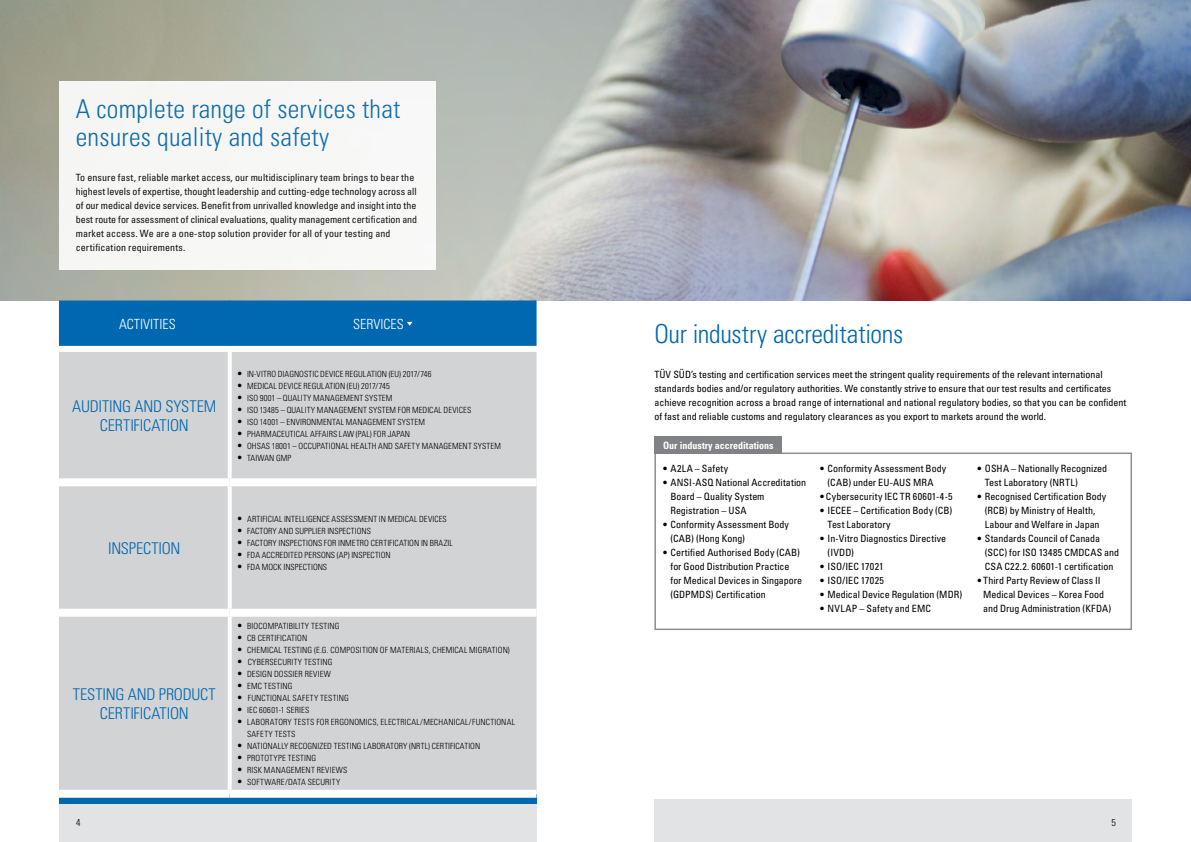
<style>
.page{position:relative;width:1191px;height:842px;background:#fff}
.page>*{position:absolute;margin:0;border:0;box-sizing:border-box;transform-origin:0 0}
.t1{font:26px/28px "Univers LTCYR 47 Light Cond";letter-spacing:.01em;color:#0067b1}
.t2{font:26px "Univers LTCYR 47 Light Cond";letter-spacing:-.01em;color:#0067b1}
.t3{font:16.2px/18.9px "Univers LTCYR 47 Light Cond";letter-spacing:-.01em;color:#0067b1;text-align:center}
.t4{font:14px "Univers LTCYR 47 Light Cond";color:#fff}
.t5{font:condensed 10px/14px "Univers LTCYR 57";color:#000}
.t6{font:10px "Univers LTCYR 67 Bold Cond";color:#fff}
.t7{font:condensed 10px "Univers LTCYR 57";letter-spacing:.02em;color:#000}
.t8{font:10px "Univers LTCYR 47 Light Cond";color:#000}
.t9{font:8.5px/12px "Univers LTCYR 47 Light Cond";letter-spacing:.015em;color:#000}
.s1{font-family:"Univers LTCYR 57";font-stretch:condensed;font-size:10px}
</style>
<div class="page">
<img style="left:0;top:0;width:1191px;height:300px">
<div style="left:59px;top:800px;width:478px;height:42px;background:#e2e3e4"></div>
<div style="left:59px;top:81px;width:376px;height:188px;background:#f7f7f5"></div>
<div style="left:59px;top:300px;width:477px;height:46px;background:#0067b1"></div>
<div style="left:59px;top:352px;width:477px;height:438px;background:#d1d3d4"></div>
<div style="left:59px;top:794px;width:477px;height:10px;background:#0067b1"></div>
<svg style="left:228px;top:352px;width:4px;height:126px"></svg>
<svg style="left:228px;top:486px;width:4px;height:123px"></svg>
<svg style="left:228px;top:617px;width:4px;height:173px"></svg>
<div style="left:59px;top:478px;width:171px;height:8px;background:#fff"></div>
<div style="left:230px;top:478px;width:306px;height:8px;background:#fff"></div>
<div style="left:59px;top:609px;width:171px;height:8px;background:#fff"></div>
<div style="left:230px;top:609px;width:306px;height:8px;background:#fff"></div>
<div style="left:59px;top:790px;width:171px;height:8px;background:#fff"></div>
<div style="left:230px;top:790px;width:306px;height:8px;background:#fff"></div>
<div style="left:654px;top:800px;width:478px;height:42px;background:#e2e3e4"></div>
<div style="left:654px;top:452px;width:478px;height:178px;background:#fff;border:2px solid #808285"></div>
<div style="left:654px;top:436px;width:127px;height:18px;background:#808285"></div>
<h1 class="t1" style="left:76px;top:94px;width:326px">A complete range of services that ensures quality and safety</h1>
<p class="t5" style="left:76px;top:170px;width:343px">To ensure fast, reliable market access, our multidisciplinary team brings to bear the highest levels of expertise, thought leadership and cutting-edge technology across all of our medical device services. Benefit from unrivalled knowledge and insight into the best route for assessment of clinical evaluations, quality management certification and market access. We are a one-stop solution provider for all of your testing and certification requirements.</p>
<h3 class="t4" style="left:119px;top:314px;width:58px">ACTIVITIES</h3>
<h3 class="t4" style="left:353px;top:314px;width:52px">SERVICES</h3>
<h2 class="t3" style="left:72px;top:396px;width:146px">AUDITING AND SYSTEM<br>CERTIFICATION</h2>
<h2 class="t3" style="left:108px;top:538px;width:74px">INSPECTION</h2>
<h2 class="t3" style="left:73px;top:684px;width:144px">TESTING AND PRODUCT<br>CERTIFICATION</h2>
<p class="t8" style="left:76px;top:816px;width:6px">4</p>
<p class="t9" style="left:238px;top:368px;width:195px"><span class="s1">•</span> IN-VITRO DIAGNOSTIC DEVICE REGULATION (EU) 2017/746</p>
<p class="t9" style="left:238px;top:380px;width:153px"><span class="s1">•</span> MEDICAL DEVICE REGULATION (EU) 2017/745</p>
<p class="t9" style="left:238px;top:392px;width:156px"><span class="s1">•</span> ISO 9001 – QUALITY MANAGEMENT SYSTEM</p>
<p class="t9" style="left:238px;top:404px;width:235px"><span class="s1">•</span> ISO 13485 – QUALITY MANAGEMENT SYSTEM FOR MEDICAL DEVICES</p>
<p class="t9" style="left:238px;top:416px;width:188px"><span class="s1">•</span> ISO 14001 – ENVIRONMENTAL MANAGEMENT SYSTEM</p>
<p class="t9" style="left:238px;top:428px;width:173px"><span class="s1">•</span> PHARMACEUTICAL AFFAIRS LAW (PAL) FOR JAPAN</p>
<p class="t9" style="left:238px;top:440px;width:264px"><span class="s1">•</span> OHSAS 18001 – OCCUPATIONAL HEALTH AND SAFETY MANAGEMENT SYSTEM</p>
<p class="t9" style="left:238px;top:452px;width:55px"><span class="s1">•</span> TAIWAN GMP</p>
<p class="t9" style="left:238px;top:512px;width:210px"><span class="s1">•</span> ARTIFICIAL INTELLIGENCE ASSESSMENT IN MEDICAL DEVICES</p>
<p class="t9" style="left:238px;top:524px;width:134px"><span class="s1">•</span> FACTORY AND SUPPLIER INSPECTIONS</p>
<p class="t9" style="left:238px;top:536px;width:216px"><span class="s1">•</span> FACTORY INSPECTIONS FOR INMETRO CERTIFICATION IN BRAZIL</p>
<p class="t9" style="left:238px;top:548px;width:154px"><span class="s1">•</span> FDA ACCREDITED PERSONS (AP) INSPECTION</p>
<p class="t9" style="left:238px;top:560px;width:90px"><span class="s1">•</span> FDA MOCK INSPECTIONS</p>
<p class="t9" style="left:238px;top:620px;width:103px"><span class="s1">•</span> BIOCOMPATIBILITY TESTING</p>
<p class="t9" style="left:238px;top:632px;width:71px"><span class="s1">•</span> CB CERTIFICATION</p>
<p class="t9" style="left:238px;top:644px;width:273px"><span class="s1">•</span> CHEMICAL TESTING (E.G. COMPOSITION OF MATERIALS, CHEMICAL MIGRATION)</p>
<p class="t9" style="left:238px;top:656px;width:96px"><span class="s1">•</span> CYBERSECURITY TESTING</p>
<p class="t9" style="left:238px;top:668px;width:94px"><span class="s1">•</span> DESIGN DOSSIER REVIEW</p>
<p class="t9" style="left:238px;top:680px;width:56px"><span class="s1">•</span> EMC TESTING</p>
<p class="t9" style="left:238px;top:692px;width:112px"><span class="s1">•</span> FUNCTIONAL SAFETY TESTING</p>
<p class="t9" style="left:238px;top:704px;width:73px"><span class="s1">•</span> IEC 60601-1 SERIES</p>
<p class="t9" style="left:247px;top:716px;width:269px;text-indent:-9px"><span class="s1">•</span> LABORATORY TESTS FOR ERGONOMICS, ELECTRICAL/MECHANICAL/FUNCTIONAL<br>SAFETY TESTS</p>
<p class="t9" style="left:238px;top:740px;width:243px"><span class="s1">•</span> NATIONALLY RECOGNIZED TESTING LABORATORY (NRTL) CERTIFICATION</p>
<p class="t9" style="left:238px;top:752px;width:80px"><span class="s1">•</span> PROTOTYPE TESTING</p>
<p class="t9" style="left:238px;top:764px;width:111px"><span class="s1">•</span> RISK MANAGEMENT REVIEWS</p>
<p class="t9" style="left:238px;top:776px;width:104px"><span class="s1">•</span> SOFTWARE/DATA SECURITY</p>
<h1 class="t2" style="left:654px;top:316px;width:250px">Our industry accreditations</h1>
<p class="t5" style="left:654px;top:367px;width:473px">TÜV SÜD’s testing and certification services meet the stringent quality requirements of the relevant international standards bodies and/or regulatory authorities. We constantly strive to ensure that our test results and certificates achieve recognition across a broad range of international and national regulatory bodies, so that you can be confident of fast and reliable customs and regulatory clearances as you export to markets around the world.</p>
<p class="t6" style="left:663px;top:439px;width:112px">Our industry accreditations</p>
<p class="t7" style="left:663px;top:462px;width:66px">• A2LA – Safety</p>
<p class="t5" style="left:670px;top:475px;width:137px;text-indent:-7px">• ANSI-ASQ National Accreditation<br>Board – Quality System<br>Registration – USA</p>
<p class="t5" style="left:670px;top:517px;width:120px;text-indent:-7px">• Conformity Assessment Body (CAB) (Hong Kong)</p>
<p class="t5" style="left:670px;top:545px;width:133px;text-indent:-7px">• Certified Authorised Body (CAB) for Good Distribution Practice for Medical Devices in Singapore (GDPMDS) Certification</p>
<p class="t5" style="left:820px;top:461px;width:127px;text-align:center">• Conformity Assessment Body (CAB) under EU-AUS MRA</p>
<p class="t5" style="left:820px;top:489px;width:134px">• Cybersecurity IEC TR 60601-4-5</p>
<p class="t5" style="left:827px;top:503px;width:126px;text-indent:-7px">• IECEE – Certification Body (CB)<br>Test Laboratory</p>
<p class="t5" style="left:827px;top:531px;width:120px;text-indent:-7px">• In-Vitro Diagnostics Directive (IVDD)</p>
<p class="t5" style="left:820px;top:559px;width:65px">• ISO/IEC 17021</p>
<p class="t5" style="left:820px;top:573px;width:65px">• ISO/IEC 17025</p>
<p class="t5" style="left:820px;top:587px;width:143px">• Medical Device Regulation (MDR)</p>
<p class="t5" style="left:820px;top:601px;width:112px">• NVLAP – Safety and EMC</p>
<p class="t5" style="left:984px;top:461px;width:124px;text-indent:-7px">• OSHA – Nationally Recognized<br>Test Laboratory (NRTL)</p>
<p class="t5" style="left:977px;top:489px;width:130px;text-align:center">• Recognised Certification Body (RCB) by Ministry of Health,<br>Labour and Welfare in Japan</p>
<p class="t5" style="left:984px;top:531px;width:136px;text-indent:-7px">• Standards Council of Canada (SCC) for ISO 13485 CMDCAS and<br>CSA C22.2. 60601-1 certification</p>
<p class="t5" style="left:983px;top:573px;width:130px;text-indent:-5px">• Third Party Review of Class II<br>Medical Devices – Korea Food and Drug Administration (KFDA)</p>
<p class="t8" style="left:1111px;top:816px;width:6px">5</p>
</div>
